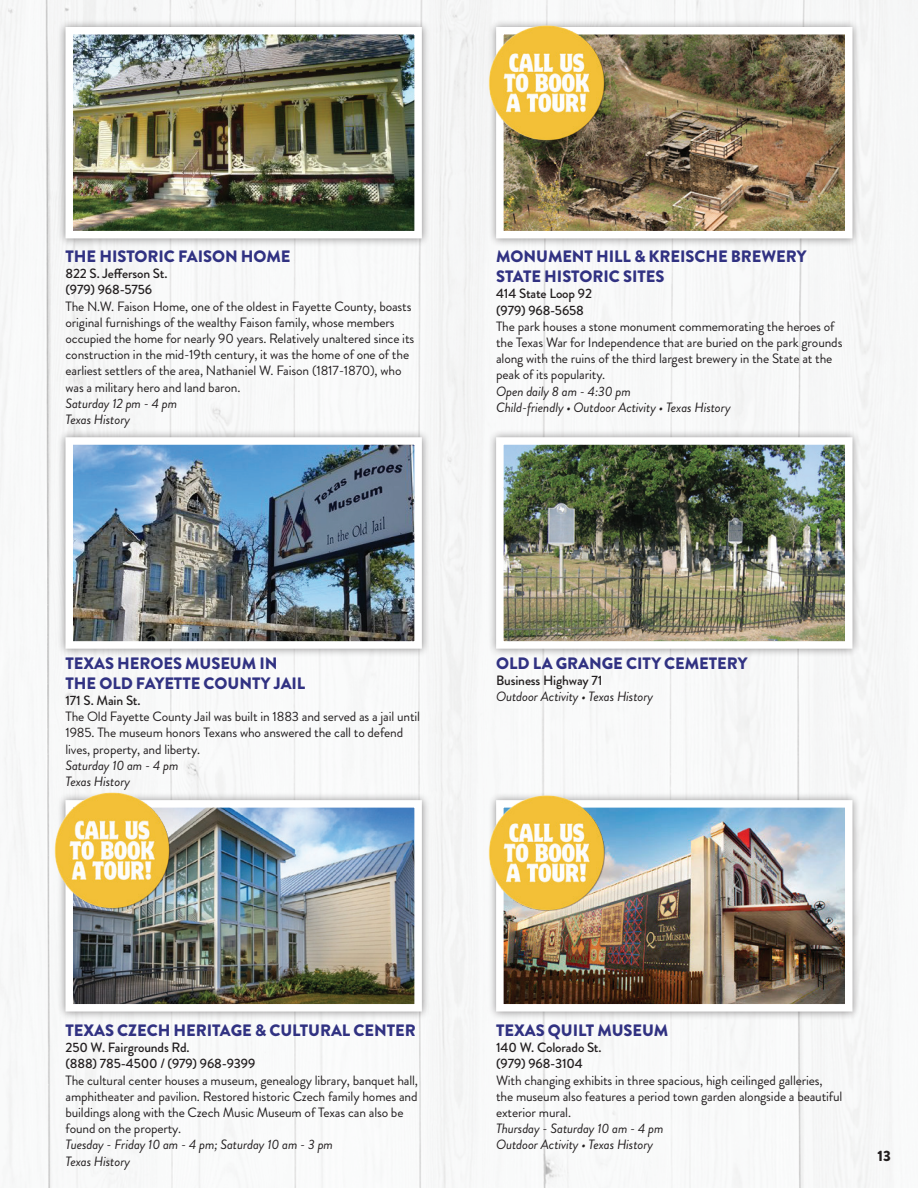
<style>
.page{position:relative;width:918px;height:1188px;background:#fff}
.page>*{position:absolute;margin:0;border:0;box-sizing:border-box;transform-origin:0 0}
.t1{font:900 16.5px/19.8px "Brandon Grotesque";letter-spacing:-.005em;color:#313282}
.t2{font:900 15px "Brandon Grotesque";color:#231f20}
.t3{font:13.5px/16.2px "Brandon Grotesque";letter-spacing:-.01em;color:#231f20}
.t4{font:italic 13.5px/16.2px "Brandon Grotesque";letter-spacing:-.01em;color:#231f20}
.t5{font:500 13.5px/16.2px "Brandon Grotesque";letter-spacing:-.01em;color:#231f20}
</style>
<div class="page">
<img style="left:0;top:0;width:918px;height:1188px">
<div style="left:57px;top:19px;width:373px;height:228px;background:#231f20;opacity:.5"></div>
<img style="left:74px;top:36px;width:339px;height:193px">
<div style="left:65px;top:27px;width:357px;height:211px;border:8px solid #fff"></div>
<div style="left:488px;top:19px;width:373px;height:228px;background:#231f20;opacity:.5"></div>
<img style="left:505px;top:36px;width:339px;height:193px">
<div style="left:496px;top:27px;width:357px;height:211px;border:8px solid #fff"></div>
<div style="left:57px;top:429px;width:373px;height:228px;background:#231f20;opacity:.5"></div>
<img style="left:74px;top:446px;width:339px;height:194px">
<div style="left:65px;top:437px;width:357px;height:212px;border:8px solid #fff"></div>
<div style="left:488px;top:429px;width:373px;height:228px;background:#231f20;opacity:.5"></div>
<img style="left:505px;top:446px;width:339px;height:194px">
<div style="left:496px;top:437px;width:357px;height:212px;border:8px solid #fff"></div>
<div style="left:57px;top:792px;width:373px;height:228px;background:#231f20;opacity:.5"></div>
<img style="left:74px;top:809px;width:339px;height:194px">
<div style="left:65px;top:800px;width:357px;height:212px;border:8px solid #fff"></div>
<div style="left:488px;top:792px;width:373px;height:228px;background:#231f20;opacity:.5"></div>
<img style="left:505px;top:809px;width:339px;height:194px">
<div style="left:496px;top:800px;width:357px;height:212px;border:8px solid #fff"></div>
<img style="left:40px;top:774px;width:145px;height:144px">
<img style="left:475px;top:776px;width:145px;height:144px">
<img style="left:475px;top:6px;width:145px;height:144px">
<p class="t1" style="left:66px;top:247px;width:227px">THE HISTORIC FAISON HOME</p>
<p class="t5" style="left:65px;top:266px;width:104px">822 S. Jefferson St. (979) 968-5756</p>
<p class="t3" style="left:65px;top:298px;width:350px">The N.W. Faison Home, one of the oldest in Fayette County, boasts original furnishings of the wealthy Faison family, whose members occupied the home for nearly 90 years. Relatively unaltered since its construction in the mid-19th century, it was the home of one of the earliest settlers of the area, Nathaniel W. Faison (1817-1870), who was a military hero and land baron.</p>
<p class="t4" style="left:65px;top:395px;width:113px">Saturday 12 pm - 4 pm<br>Texas History</p>
<p class="t1" style="left:496px;top:247px;width:312px">MONUMENT HILL &amp; KREISCHE BREWERY<br>STATE HISTORIC SITES</p>
<p class="t5" style="left:496px;top:286px;width:97px">414 State Loop 92 (979) 968-5658</p>
<p class="t3" style="left:496px;top:318px;width:348px">The park houses a stone monument commemorating the heroes of the Texas War for Independence that are buried on the park grounds along with the ruins of the third largest brewery in the State at the peak of its popularity.</p>
<p class="t4" style="left:496px;top:383px;width:236px">Open daily 8 am - 4:30 pm<br>Child-friendly • Outdoor Activity • Texas History</p>
<p class="t1" style="left:66px;top:654px;width:241px">TEXAS HEROES MUSEUM IN<br>THE OLD FAYETTE COUNTY JAIL</p>
<p class="t5" style="left:65px;top:693px;width:77px">171 S. Main St.</p>
<p class="t3" style="left:65px;top:709px;width:356px">The Old Fayette County Jail was built in 1883 and served as a jail until<br>1985. The museum honors Texans who answered the call to defend lives, property, and liberty.</p>
<p class="t4" style="left:65px;top:757px;width:115px">Saturday 10 am - 4 pm<br>Texas History</p>
<p class="t1" style="left:496px;top:654px;width:253px">OLD LA GRANGE CITY CEMETERY</p>
<p class="t5" style="left:496px;top:673px;width:108px">Business Highway 71</p>
<p class="t4" style="left:496px;top:689px;width:159px">Outdoor Activity • Texas History</p>
<p class="t1" style="left:66px;top:1021px;width:352px">TEXAS CZECH HERITAGE &amp; CULTURAL CENTER</p>
<p class="t5" style="left:65px;top:1040px;width:191px">250 W. Fairgrounds Rd.<br>(888) 785-4500 / (979) 968-9399</p>
<p class="t3" style="left:65px;top:1072px;width:354px">The cultural center houses a museum, genealogy library, banquet hall, amphitheater and pavilion. Restored historic Czech family homes and buildings along with the Czech Music Museum of Texas can also be found on the property.</p>
<p class="t4" style="left:65px;top:1137px;width:269px">Tuesday - Friday 10 am - 4 pm; Saturday 10 am - 3 pm<br>Texas History</p>
<p class="t1" style="left:496px;top:1021px;width:174px">TEXAS QUILT MUSEUM</p>
<p class="t5" style="left:496px;top:1040px;width:107px">140 W. Colorado St. (979) 968-3104</p>
<p class="t3" style="left:496px;top:1072px;width:348px">With changing exhibits in three spacious, high ceilinged galleries, the museum also features a period town garden alongside a beautiful exterior mural.</p>
<p class="t4" style="left:496px;top:1121px;width:169px">Thursday - Saturday 10 am - 4 pm<br>Outdoor Activity • Texas History</p>
<p class="t2" style="left:878px;top:1145px;width:15px">13</p>
</div>
